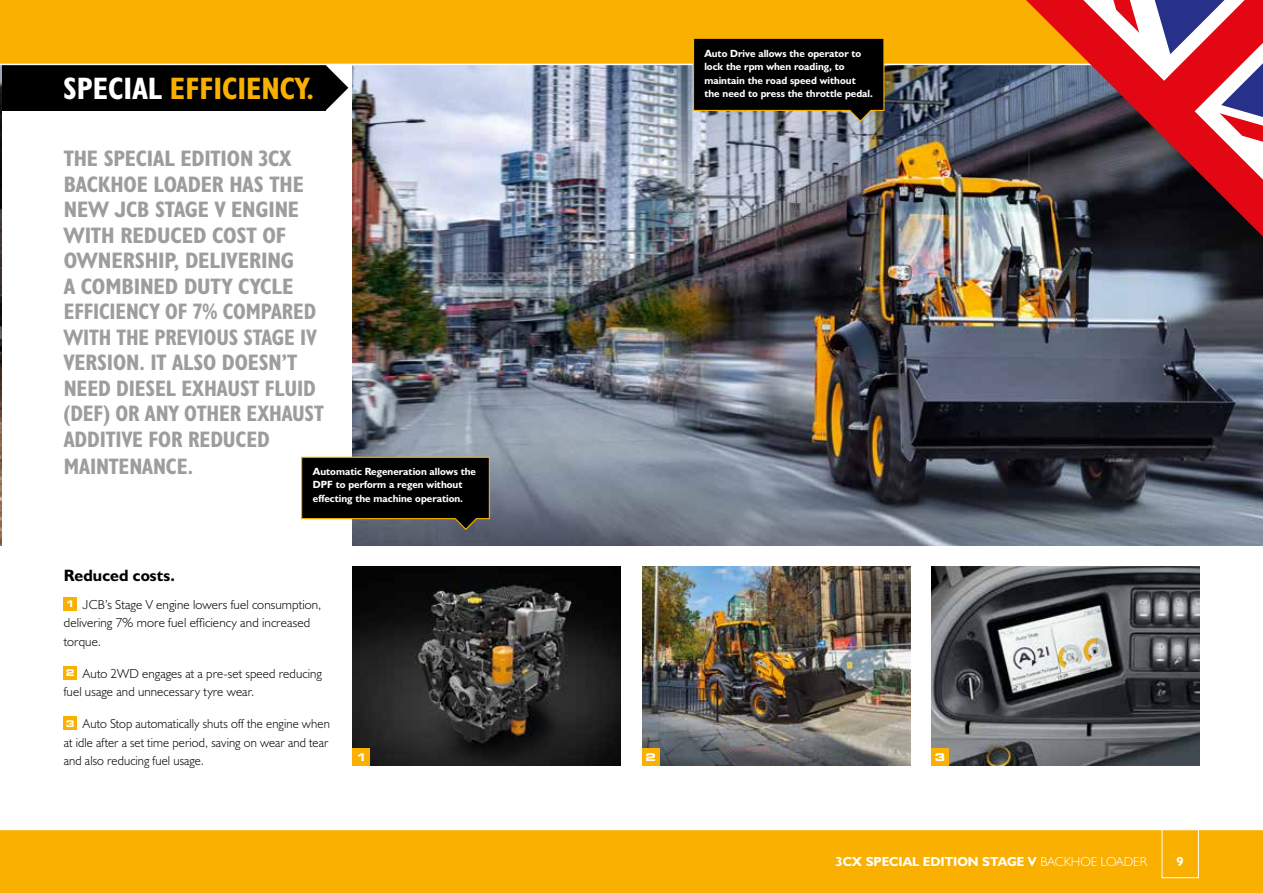
<style>
.page{position:relative;width:1263px;height:893px;background:#fff}
.page>*{position:absolute;margin:0;border:0;box-sizing:border-box;transform-origin:0 0}
.t1{font:31.2px "JCB Bold Condensed";color:#f9b000}
.t2{font:22.5px/25.7px "JCB Bold Condensed";letter-spacing:-.005em;color:#9c9d9d}
.t3{font:700 16.5px "JCB Euro";letter-spacing:.005em;color:#000}
.t4{font:300 13.2px/18.8px "JCB Euro";letter-spacing:.01em;color:#000}
.t5{font:700 13.2px "JCB Euro";color:#fff}
.t6{font:700 10.5px/13.5px "JCB Euro";color:#fff}
.t7{font:700 expanded 10.5px "Square 721 BT";color:#fff}
.s1{color:#fff}
.s2{font-family:"Square 721 BT";font-weight:700;font-stretch:expanded;font-size:9.15px;color:#fff}
.s3{font-weight:300}
</style>
<div class="page">
<img style="left:353px;top:65px;width:910px;height:481px">
<svg style="left:326px;top:65px;width:22px;height:45px"></svg>
<div style="left:0;top:54px;width:326px;height:57px;background:#000"></div>
<div style="left:64px;top:597px;width:13px;height:14px;background:#f9b000"></div>
<div style="left:64px;top:666px;width:13px;height:14px;background:#f9b000"></div>
<div style="left:64px;top:717px;width:13px;height:13px;background:#f9b000"></div>
<img style="left:642px;top:567px;width:268px;height:198px">
<div style="left:642px;top:748px;width:17px;height:17px;background:#f9b000"></div>
<img style="left:931px;top:567px;width:268px;height:198px">
<div style="left:931px;top:748px;width:17px;height:17px;background:#f9b000"></div>
<img style="left:353px;top:567px;width:268px;height:198px">
<img style="left:0;top:65px;width:1px;height:481px">
<div style="left:0;top:829px;width:1263px;height:64px;background:#f9b000"></div>
<hr style="left:0;top:829px;width:1263px;height:1px;background:#fff">
<div style="left:0;top:0;width:1263px;height:64px;background:#f9b000"></div>
<div style="left:1162px;top:829px;width:37px;height:49px;border:1px solid #fff"></div>
<hr style="left:0;top:64px;width:1263px;height:1px;background:#fff">
<svg style="left:1036px;top:237px;width:227px;height:41px;background:#303238"></svg>
<svg style="left:1026px;top:0;width:237px;height:237px;background:#883c3e"></svg>
<svg style="left:1155px;top:0;width:69px;height:54px;background:#8d71a0"></svg>
<svg style="left:1219px;top:63px;width:44px;height:79px"></svg>
<svg style="left:1113px;top:0;width:26px;height:33px"></svg>
<svg style="left:692px;top:38px;width:193px;height:85px;background:#1e1c18"></svg>
<svg style="left:301px;top:456px;width:189px;height:75px;background:#201e18"></svg>
<div style="left:353px;top:748px;width:17px;height:17px;background:#f9b000"></div>
<h1 class="t1" style="left:63px;top:69px;width:252px"><span class="s1">SPECIAL</span> EFFICIENCY.</h1>
<p class="t2" style="left:64px;top:145px;width:262px">THE SPECIAL EDITION 3CX<br>BACKHOE LOADER HAS THE<br>NEW JCB STAGE V ENGINE<br>WITH REDUCED COST OF<br>OWNERSHIP, DELIVERING<br>A COMBINED DUTY CYCLE<br>EFFICIENCY OF 7% COMPARED<br>WITH THE PREVIOUS STAGE IV<br>VERSION. IT ALSO DOESN’T<br>NEED DIESEL EXHAUST FLUID (DEF) OR ANY OTHER EXHAUST<br>ADDITIVE FOR REDUCED<br>MAINTENANCE.</p>
<p class="t6" style="left:313px;top:464px;width:165px">Automatic Regeneration allows the<br>DPF to perform a regen without effecting the machine operation.</p>
<p class="t3" style="left:64px;top:565px;width:113px">Reduced costs.</p>
<p class="t4" style="left:64px;top:594px;width:259px"><span class="s2">1</span> JCB’s Stage V engine lowers fuel consumption, delivering 7% more fuel efficiency and increased torque.</p>
<p class="t4" style="left:64px;top:663px;width:260px"><span class="s2">2</span> Auto 2WD engages at a pre-set speed reducing fuel usage and unnecessary tyre wear.</p>
<p class="t4" style="left:64px;top:714px;width:268px"><span class="s2">3</span> Auto Stop automatically shuts off the engine when at idle after a set time period, saving on wear and tear and also reducing fuel usage.</p>
<p class="t7" style="left:356px;top:751px;width:12px">1</p>
<p class="t6" style="left:704px;top:46px;width:170px">Auto Drive allows the operator to lock the rpm when roading, to maintain the road speed without the need to press the throttle pedal.</p>
<p class="t7" style="left:645px;top:751px;width:12px">2</p>
<p class="t7" style="left:935px;top:751px;width:12px">3</p>
<p class="t5" style="left:835px;top:853px;width:313px">3CX SPECIAL EDITION STAGE V <span class="s3">BACKHOE LOADER</span></p>
<p class="t5" style="left:1176px;top:853px;width:9px">9</p>
</div>
